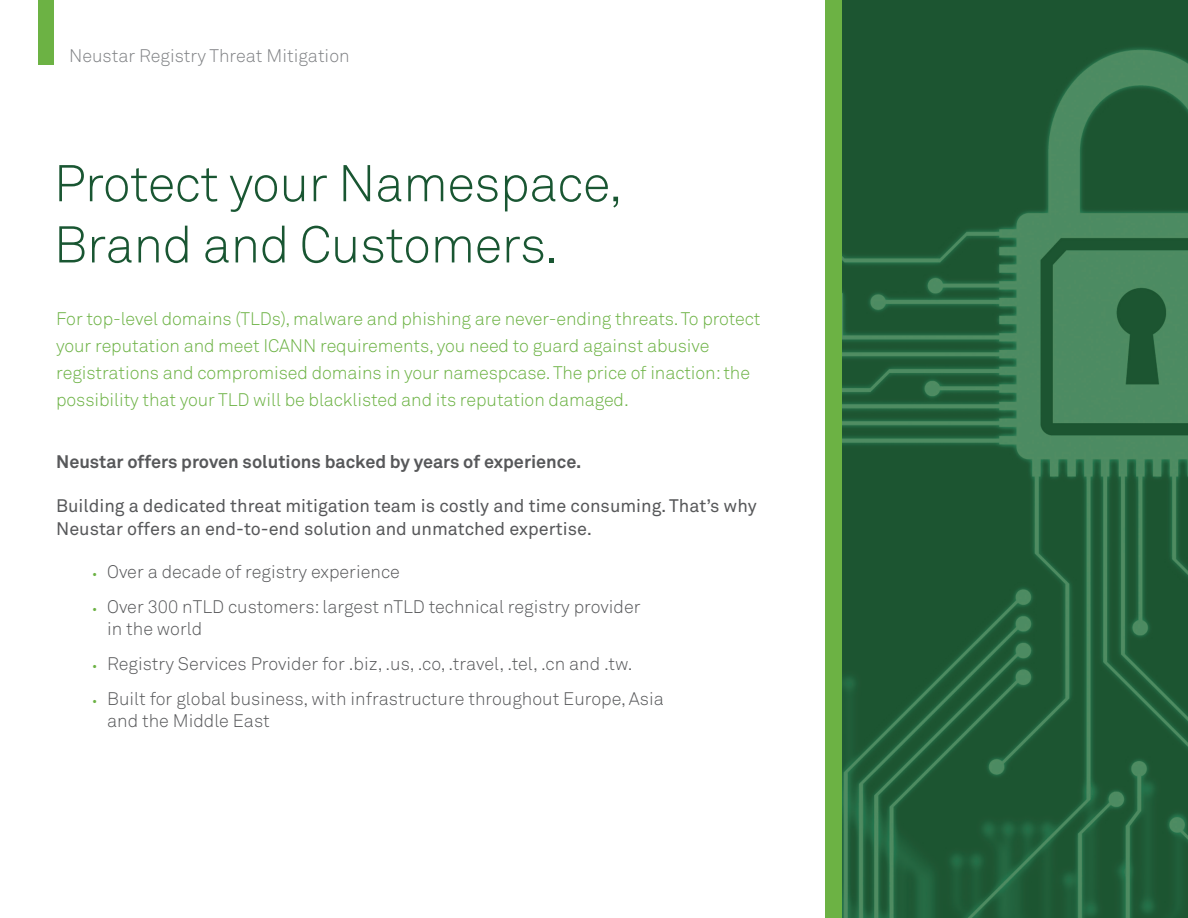
<style>
.page{position:relative;width:1188px;height:918px;background:#fff}
.page>*{position:absolute;margin:0;border:0;box-sizing:border-box;transform-origin:0 0}
.t1{font:300 51px/61.2px "Akkurat";letter-spacing:-.01em;color:#195632}
.t2{font:300 18px/27px "Akkurat";letter-spacing:-.005em;color:#6cb244}
.t3{font:300 18px/21.6px "Akkurat";color:#57585a}
.t4{font:18px/22.5px "Akkurat";color:#57585a}
.t5{font:700 18px "Akkurat";color:#57585a}
.t6{font:300 18px "Akkurat";color:#808285}
.s1{font-weight:400;font-size:12px;color:#6cb244}
</style>
<div class="page">
<div style="left:38px;top:0;width:16px;height:64px;background:#6cb244"></div>
<div style="left:825px;top:0;width:363px;height:918px;background:#6cb244"></div>
<img style="left:843px;top:0;width:345px;height:918px">
<p class="t6" style="left:69px;top:46px;width:282px">Neustar Registry Threat Mitigation</p>
<p class="t1" style="left:54px;top:154px;width:570px">Protect your Namespace,<br>Brand and Customers.</p>
<p class="t2" style="left:56px;top:306px;width:706px">For top-level domains (TLDs), malware and phishing are never-ending threats. To protect your reputation and meet ICANN requirements, you need to guard against abusive registrations and compromised domains in your namespcase. The price of inaction: the possibility that your TLD will be blacklisted and its reputation damaged.</p>
<p class="t5" style="left:56px;top:451px;width:527px">Neustar offers proven solutions backed by years of experience.</p>
<p class="t4" style="left:56px;top:495px;width:702px">Building a dedicated threat mitigation team is costly and time consuming. That’s why<br>Neustar offers an end-to-end solution and unmatched expertise.</p>
<p class="t3" style="left:92px;top:561px;width:309px"><span class="s1">•</span> Over a decade of registry experience</p>
<p class="t3" style="left:107px;top:597px;width:535px;text-indent:-15px"><span class="s1">•</span> Over 300 nTLD customers: largest nTLD technical registry provider in the world</p>
<p class="t3" style="left:92px;top:653px;width:542px"><span class="s1">•</span> Registry Services Provider for .biz, .us, .co, .travel, .tel, .cn and .tw.</p>
<p class="t3" style="left:107px;top:688px;width:558px;text-indent:-15px"><span class="s1">•</span> Built for global business, with infrastructure throughout Europe, Asia and the Middle East</p>
</div>
